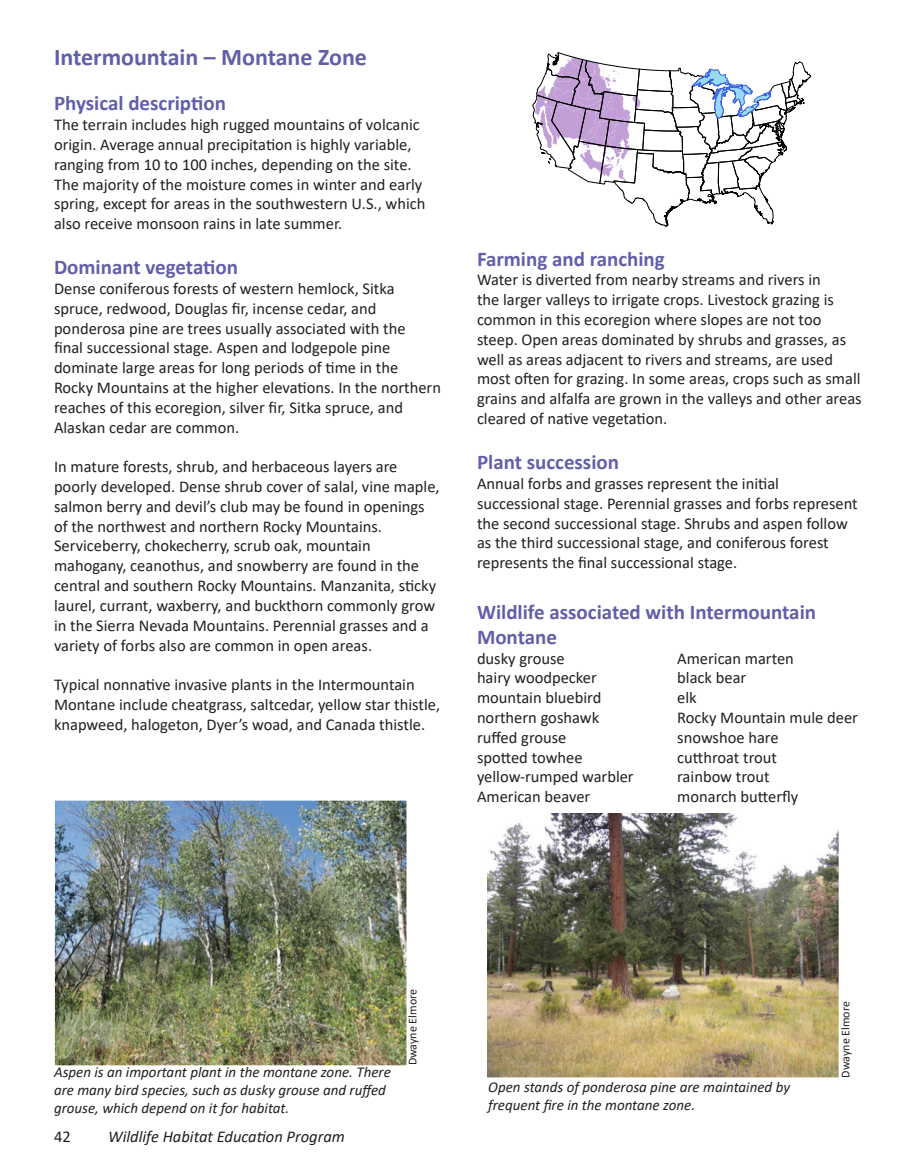
<style>
.page{position:relative;width:918px;height:1175px;background:#fff}
.page>*{position:absolute;margin:0;border:0;box-sizing:border-box;transform-origin:0 0}
.Section_Header{font:700 24px "Calibri";color:#625ea9}
.t1{font:700 21px/25.2px "Calibri";color:#625ea9}
.t2{font:16.5px/19.8px "Calibri";color:#231f20}
.t3{font:italic 16.5px "Calibri";color:#231f20}
.t4{font:italic 15px/18px "Calibri";color:#231f20}
.t5{font:12px "Calibri";color:#231f20}
</style>
<div class="page">
<svg style="left:532px;top:52px;width:279px;height:175px"></svg>
<img style="left:54px;top:800px;width:352px;height:265px">
<img style="left:488px;top:813px;width:351px;height:264px">
<p class="Section_Header" style="left:54px;top:40px;width:315px">Intermountain – Montane Zone</p>
<p class="t1" style="left:54px;top:90px;width:174px">Physical description</p>
<p class="t2" style="left:54px;top:114px;width:373px">The terrain includes high rugged mountains of volcanic origin. Average annual precipitation is highly variable, ranging from 10 to 100 inches, depending on the site.<br>The majority of the moisture comes in winter and early spring, except for areas in the southwestern U.S., which also receive monsoon rains in late summer.</p>
<p class="t1" style="left:54px;top:254px;width:186px">Dominant vegetation</p>
<p class="t2" style="left:54px;top:278px;width:388px">Dense coniferous forests of western hemlock, Sitka spruce, redwood, Douglas fir, incense cedar, and ponderosa pine are trees usually associated with the<br>final successional stage. Aspen and lodgepole pine dominate large areas for long periods of time in the Rocky Mountains at the higher elevations. In the northern reaches of this ecoregion, silver fir, Sitka spruce, and Alaskan cedar are common.</p>
<p class="t2" style="left:54px;top:456px;width:387px">In mature forests, shrub, and herbaceous layers are poorly developed. Dense shrub cover of salal, vine maple, salmon berry and devil’s club may be found in openings of the northwest and northern Rocky Mountains.<br>Serviceberry, chokecherry, scrub oak, mountain mahogany, ceanothus, and snowberry are found in the central and southern Rocky Mountains. Manzanita, sticky laurel, currant, waxberry, and buckthorn commonly grow in the Sierra Nevada Mountains. Perennial grasses and a variety of forbs also are common in open areas.</p>
<p class="t2" style="left:54px;top:674px;width:388px">Typical nonnative invasive plants in the Intermountain<br>Montane include cheatgrass, saltcedar, yellow star thistle, knapweed, halogeton, Dyer’s woad, and Canada thistle.</p>
<p class="t1" style="left:477px;top:246px;width:189px">Farming and ranching</p>
<p class="t2" style="left:477px;top:270px;width:386px">Water is diverted from nearby streams and rivers in<br>the larger valleys to irrigate crops. Livestock grazing is common in this ecoregion where slopes are not too steep. Open areas dominated by shrubs and grasses, as well as areas adjacent to rivers and streams, are used most often for grazing. In some areas, crops such as small grains and alfalfa are grown in the valleys and other areas cleared of native vegetation.</p>
<p class="t1" style="left:477px;top:449px;width:144px">Plant succession</p>
<p class="t2" style="left:477px;top:473px;width:382px">Annual forbs and grasses represent the initial successional stage. Perennial grasses and forbs represent the second successional stage. Shrubs and aspen follow as the third successional stage, and coniferous forest represents the final successional stage.</p>
<p class="t1" style="left:477px;top:598px;width:341px">Wildlife associated with Intermountain<br>Montane</p>
<p class="t2" style="left:477px;top:648px;width:89px">dusky grouse</p>
<p class="t2" style="left:477px;top:667px;width:121px">hairy woodpecker</p>
<p class="t2" style="left:477px;top:687px;width:126px">mountain bluebird</p>
<p class="t2" style="left:477px;top:707px;width:124px">northern goshawk</p>
<p class="t2" style="left:477px;top:727px;width:91px">ruffed grouse</p>
<p class="t2" style="left:477px;top:747px;width:107px">spotted towhee</p>
<p class="t2" style="left:477px;top:766px;width:158px">yellow-rumped warbler</p>
<p class="t2" style="left:477px;top:786px;width:115px">American beaver</p>
<p class="t2" style="left:677px;top:648px;width:118px">American marten</p>
<p class="t2" style="left:677px;top:667px;width:71px">black bear</p>
<p class="t2" style="left:677px;top:687px;width:21px">elk</p>
<p class="t2" style="left:677px;top:707px;width:182px">Rocky Mountain mule deer</p>
<p class="t2" style="left:677px;top:727px;width:103px">snowshoe hare</p>
<p class="t2" style="left:677px;top:747px;width:101px">cutthroat trout</p>
<p class="t2" style="left:677px;top:766px;width:94px">rainbow trout</p>
<p class="t2" style="left:677px;top:786px;width:123px">monarch butterfly</p>
<p class="t4" style="left:54px;top:1062px;width:338px">Aspen is an important plant in the montane zone. There are many bird species, such as dusky grouse and ruffed grouse, which depend on it for habitat.</p>
<p class="t2" style="left:54px;top:1126px;width:18px">42</p>
<p class="t3" style="left:108px;top:1124px;width:238px">Wildlife Habitat Education Program</p>
<p class="t5" style="left:404px;top:1065px;width:78px;rotate:-90deg">Dwayne Elmore</p>
<p class="t4" style="left:488px;top:1077px;width:303px">Open stands of ponderosa pine are maintained by frequent fire in the montane zone.</p>
<p class="t5" style="left:837px;top:1077px;width:78px;rotate:-90deg">Dwayne Elmore</p>
</div>
